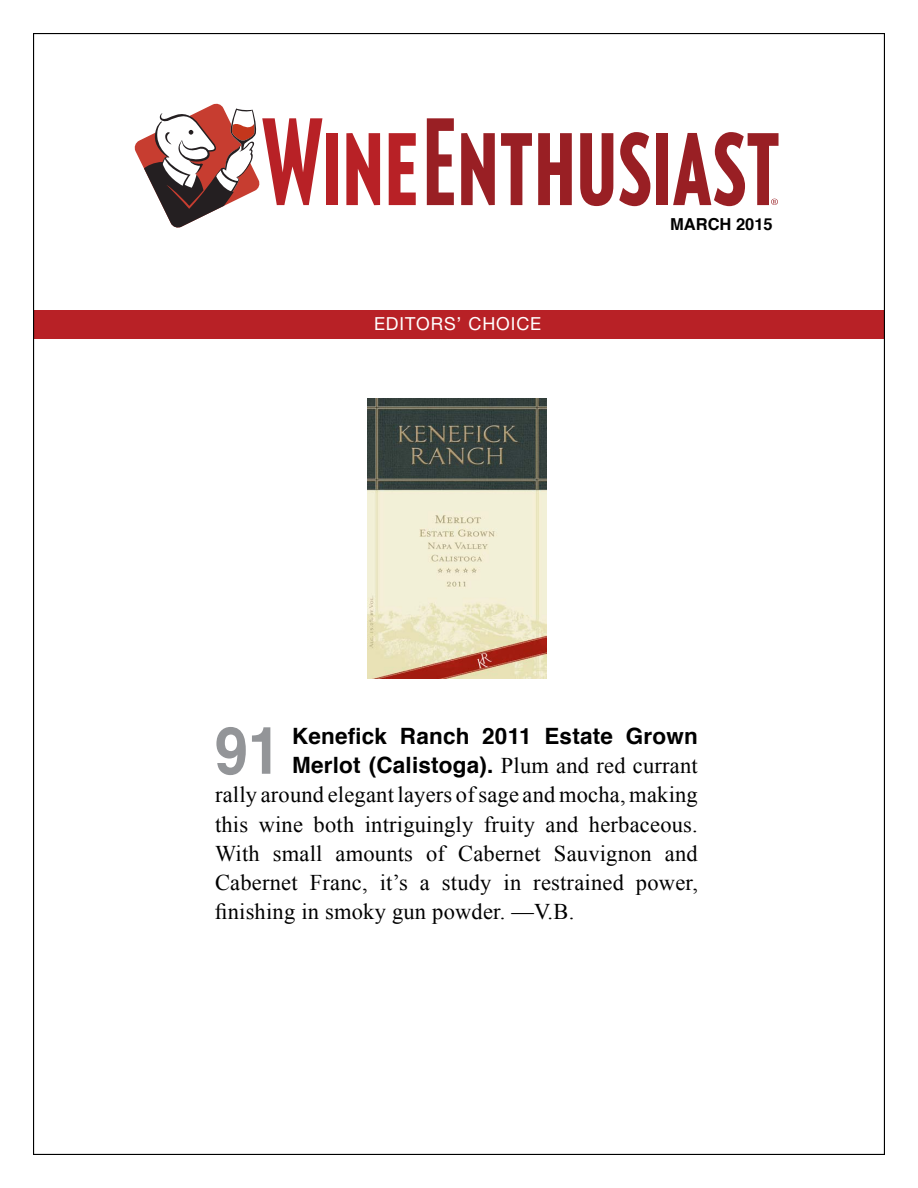
<style>
.page{position:relative;width:918px;height:1188px;background:#fff}
.page>*{position:absolute;margin:0;border:0;box-sizing:border-box;transform-origin:0 0}
.t1{font:700 65.55px "Helvetica";color:#939598;scale:.91 1}
.t2{font:22.5px/29.2px "Times New Roman";letter-spacing:.01em;color:#000;text-align:justify}
.t3{font:700 22.5px/29.2px "Helvetica";letter-spacing:.01em;color:#000}
.t4{font:18px "Helvetica Neue LT Std";letter-spacing:.05em;color:#fff}
.t5{font:700 16.5px "Helvetica";color:#000}
.s1{font-family:"Times New Roman";font-weight:400}
</style>
<div class="page">
<svg style="left:135px;top:104px;width:187px;height:124px"></svg>
<div style="left:326px;top:133px;width:12px;height:72px;background:#b82126"></div>
<svg style="left:346px;top:133px;width:34px;height:72px"></svg>
<svg style="left:389px;top:133px;width:27px;height:72px"></svg>
<svg style="left:427px;top:118px;width:27px;height:87px"></svg>
<svg style="left:461px;top:133px;width:34px;height:72px"></svg>
<svg style="left:501px;top:133px;width:31px;height:72px"></svg>
<svg style="left:538px;top:133px;width:34px;height:72px"></svg>
<svg style="left:580px;top:133px;width:33px;height:73px"></svg>
<svg style="left:619px;top:132px;width:31px;height:74px"></svg>
<div style="left:656px;top:133px;width:12px;height:72px;background:#991f24"></div>
<svg style="left:673px;top:132px;width:106px;height:74px"></svg>
<div style="left:34px;top:310px;width:850px;height:28px;background:#b82126"></div>
<img style="left:367px;top:399px;width:179px;height:279px">
<p class="t4" style="left:374px;top:313px;width:169px">EDITORS’ CHOICE</p>
<p class="t5" style="left:670px;top:211px;width:104px">MARCH 2015</p>
<h1 class="t1" style="left:215px;top:698px;width:74px">91</h1>
<p class="t3" style="left:292px;top:722px;width:407px">Kenefick Ranch 2011 Estate Grown<br>Merlot (Calistoga). <span class="s1">Plum and red currant</span></p>
<p class="t2" style="left:215px;top:780px;width:484px">rally around elegant layers of sage and mocha, making this wine both intriguingly fruity and herbaceous.<br>With small amounts of Cabernet Sauvignon and Cabernet Franc, it’s a study in restrained power, finishing in smoky gun powder. —V.B.</p>
</div>
